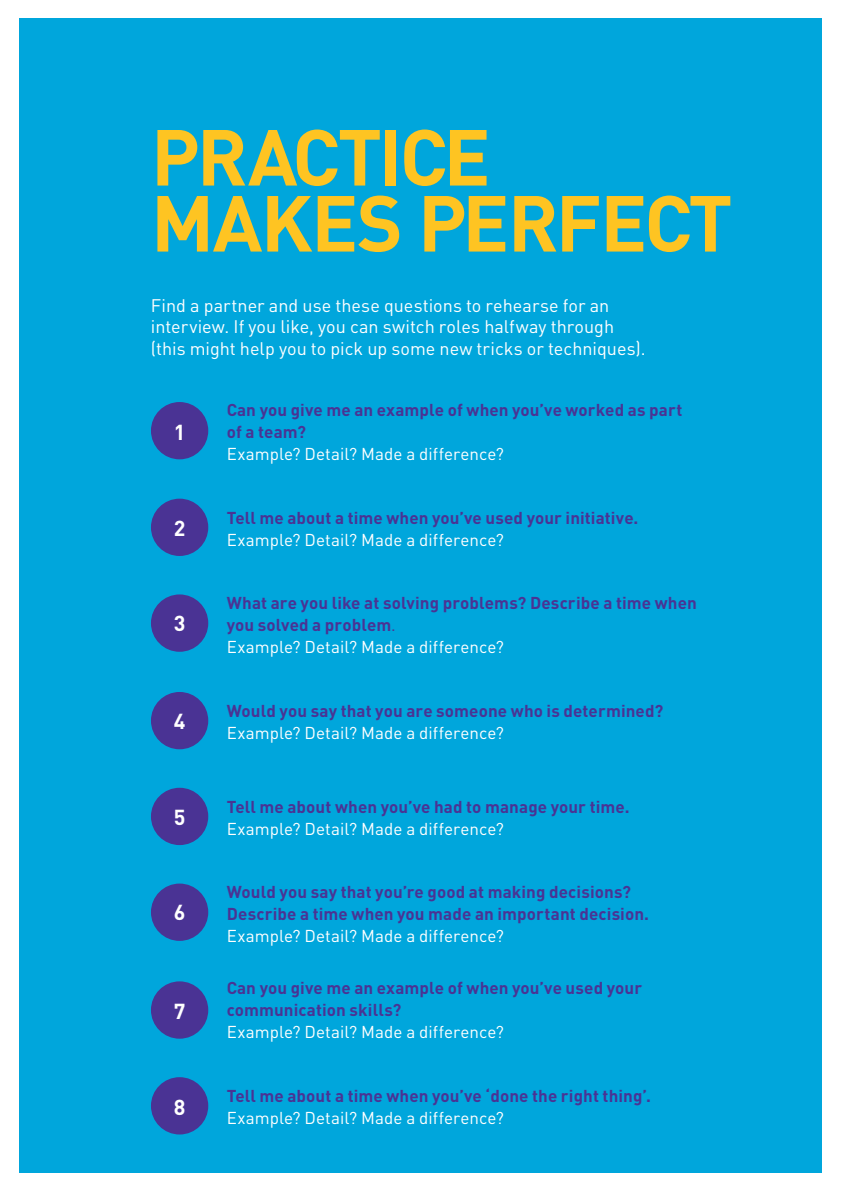
<style>
.page{position:relative;width:842px;height:1191px;background:#fff}
.page>*{position:absolute;margin:0;border:0;box-sizing:border-box;transform-origin:0 0}
.t1{font:700 78px/66px "DIN";letter-spacing:-.02em;color:#fec422}
.t2{font:700 21.4px "DIN";color:#fff}
.t3{font:18px/21.6px "DIN";color:#fff}
.t4{font:700 17px/22px "DIN";letter-spacing:.005em;color:#4a3394}
.s1{font-weight:400;color:#fff}
.s2{font-weight:400}
</style>
<div class="page">
<div style="left:20px;top:18px;width:802px;height:1154px;background:#00a6dc"></div>
<div style="left:151px;top:402px;width:57px;height:57px;background:#4a3394;border-radius:50%"></div>
<div style="left:151px;top:498px;width:57px;height:58px;background:#4a3394;border-radius:50%"></div>
<div style="left:151px;top:594px;width:57px;height:58px;background:#4a3394;border-radius:50%"></div>
<div style="left:151px;top:692px;width:57px;height:57px;background:#4a3394;border-radius:50%"></div>
<div style="left:151px;top:787px;width:57px;height:58px;background:#4a3394;border-radius:50%"></div>
<div style="left:151px;top:883px;width:57px;height:58px;background:#4a3394;border-radius:50%"></div>
<div style="left:151px;top:981px;width:57px;height:57px;background:#4a3394;border-radius:50%"></div>
<div style="left:151px;top:1077px;width:57px;height:57px;background:#4a3394;border-radius:50%"></div>
<p class="t1" style="left:151px;top:121px;width:583px">PRACTICE<br>MAKES PERFECT</p>
<p class="t3" style="left:151px;top:294px;width:496px">Find a partner and use these questions to rehearse for an interview. If you like, you can switch roles halfway through (this might help you to pick up some new tricks or techniques).</p>
<p class="t2" style="left:174px;top:418px;width:13px">1</p>
<p class="t2" style="left:174px;top:514px;width:13px">2</p>
<p class="t2" style="left:174px;top:609px;width:13px">3</p>
<p class="t2" style="left:174px;top:707px;width:13px">4</p>
<p class="t2" style="left:174px;top:803px;width:13px">5</p>
<p class="t2" style="left:174px;top:898px;width:13px">6</p>
<p class="t2" style="left:174px;top:997px;width:13px">7</p>
<p class="t2" style="left:174px;top:1093px;width:13px">8</p>
<p class="t4" style="left:227px;top:398px;width:457px">Can you give me an example of when you’ve worked as part of a team?<br><span class="s1">Example? Detail? Made a difference?</span></p>
<p class="t4" style="left:227px;top:505px;width:413px">Tell me about a time when you’ve used your initiative.<br><span class="s1">Example? Detail? Made a difference?</span></p>
<p class="t4" style="left:227px;top:591px;width:472px">What are you like at solving problems? Describe a time when you solved a problem<span class="s2">.<br></span><span class="s1">Example? Detail? Made a difference?</span></p>
<p class="t4" style="left:227px;top:699px;width:438px">Would you say that you are someone who is determined?<br><span class="s1">Example? Detail? Made a difference?</span></p>
<p class="t4" style="left:227px;top:794px;width:404px">Tell me about when you’ve had to manage your time.<br><span class="s1">Example? Detail? Made a difference?</span></p>
<p class="t4" style="left:227px;top:879px;width:424px">Would you say that you’re good at making decisions?<br>Describe a time when you made an important decision.<br><span class="s1">Example? Detail? Made a difference?</span></p>
<p class="t4" style="left:227px;top:976px;width:417px">Can you give me an example of when you’ve used your communication skills?<br><span class="s1">Example? Detail? Made a difference?</span></p>
<p class="t4" style="left:227px;top:1084px;width:426px">Tell me about a time when you’ve ‘done the right thing’.<br><span class="s1">Example? Detail? Made a difference?</span></p>
</div>
